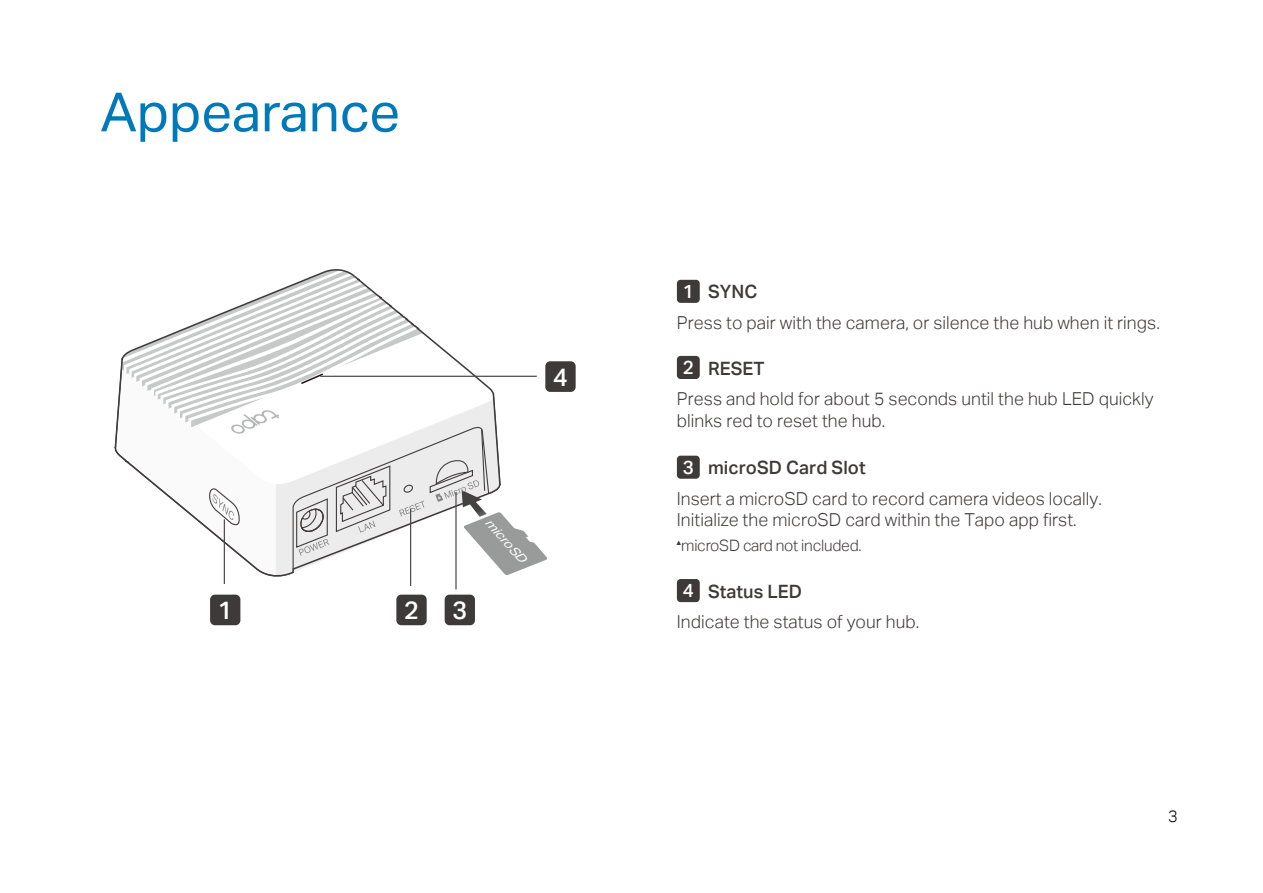
<style>
.page{position:relative;width:1263px;height:893px;background:#fff}
.page>*{position:absolute;margin:0;border:0;box-sizing:border-box;transform-origin:0 0}
.t1{font:54px "TP Link Aktiv Regular";color:#0079ba}
.t2{font:25.2px "TP Link Aktiv Medium";color:#fff}
.t3{font:18.3px "TP Link Aktiv Medium";color:#3e3a39}
.t4{font:17.85px/21.5px "TP Link Aktiv Light";letter-spacing:.005em;color:#3e3a39}
.t5{font:16.5px "TP Link Aktiv Light";color:#000}
.t6{font:15.75px "TP Link Aktiv Light";letter-spacing:-.015em;color:#3e3a39}
.t7{font:italic 12.3px "TP Link Aktiv Regular";color:#fff;scale:1.13 1}
.s1{font-size:19.05px;color:#fff}
</style>
<div class="page">
<div style="left:677px;top:280px;width:23px;height:23px;background:#3e3a39;border-radius:4px"></div>
<div style="left:677px;top:356px;width:23px;height:23px;background:#3e3a39;border-radius:4px"></div>
<div style="left:677px;top:456px;width:23px;height:23px;background:#3e3a39;border-radius:4px"></div>
<div style="left:677px;top:579px;width:23px;height:23px;background:#3e3a39;border-radius:4px"></div>
<div style="left:210px;top:595px;width:30px;height:30px;background:#3e3a39;border-radius:5px"></div>
<hr style="left:224px;top:519px;width:1px;height:65px;background:#4c4948">
<div style="left:545px;top:361px;width:31px;height:31px;background:#3e3a39;border-radius:5px"></div>
<div style="left:396px;top:595px;width:31px;height:30px;background:#3e3a39;border-radius:5px"></div>
<div style="left:445px;top:595px;width:30px;height:30px;background:#3e3a39;border-radius:5px"></div>
<hr style="left:410px;top:509px;width:1px;height:77px;background:#4c4948">
<hr style="left:455px;top:492px;width:2px;height:97px;background:#4c4948">
<svg style="left:122px;top:270px;width:425px;height:306px"></svg>
<h1 class="t1" style="left:100px;top:81px;width:301px">Appearance</h1>
<h2 class="t2" style="left:218px;top:596px;width:16px">1</h2>
<h2 class="t2" style="left:553px;top:362px;width:16px">4</h2>
<h2 class="t2" style="left:404px;top:596px;width:16px">2</h2>
<h2 class="t2" style="left:452px;top:596px;width:16px">3</h2>
<p class="t7" style="left:493px;top:515px;width:50px;rotate:49deg">microSD</p>
<p class="t3" style="left:683px;top:281px;width:76px"><span class="s1">1</span> SYNC</p>
<p class="t4" style="left:677px;top:312px;width:484px">Press to pair with the camera, or silence the hub when it rings.</p>
<p class="t3" style="left:683px;top:358px;width:83px"><span class="s1">2</span> RESET</p>
<p class="t4" style="left:677px;top:388px;width:478px">Press and hold for about 5 seconds until the hub LED quickly blinks red to reset the hub.</p>
<p class="t3" style="left:683px;top:457px;width:184px"><span class="s1">3</span> microSD Card Slot</p>
<p class="t4" style="left:677px;top:488px;width:426px">Insert a microSD card to record camera videos locally.<br>Initialize the microSD card within the Tapo app first.</p>
<p class="t6" style="left:676px;top:536px;width:187px"><sup>▲</sup>microSD card not included.</p>
<p class="t3" style="left:683px;top:581px;width:121px"><span class="s1">4</span> Status LED</p>
<p class="t4" style="left:677px;top:611px;width:244px">Indicate the status of your hub.</p>
<p class="t5" style="left:1168px;top:807px;width:11px">3</p>
</div>
